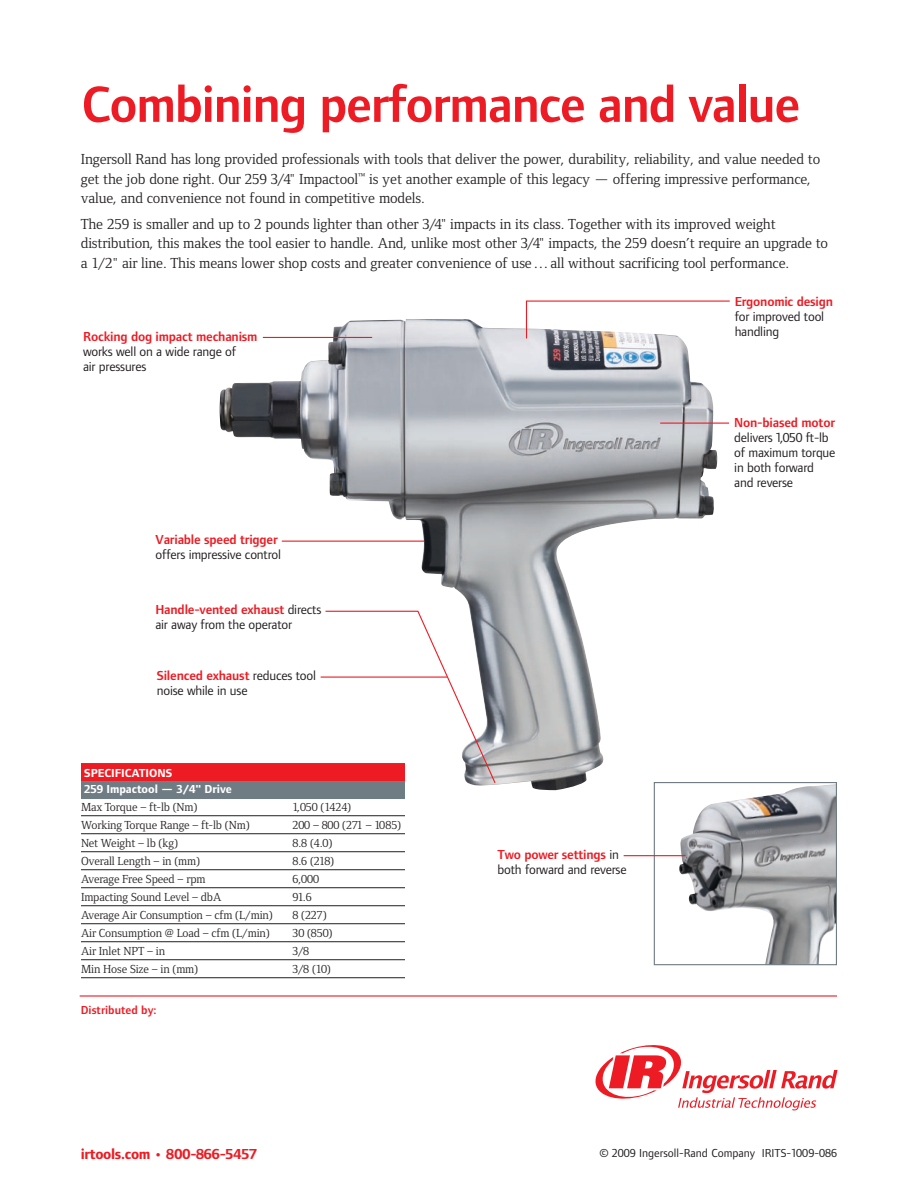
<style>
.page{position:relative;width:918px;height:1188px;background:#fff}
.page>*{position:absolute;margin:0;border:0;box-sizing:border-box;transform-origin:0 0}
.t1{font:600 52.5px "Foundry Form Sans";letter-spacing:-.025em;color:#ed1c24}
.t2{font:15px/19.5px "Foundry Form Serif";letter-spacing:-.01em;color:#231f20}
.t3{font:700 15px "Foundry Form Sans";color:#ed1c24}
.t4{font:13.5px/15px "Foundry Form Sans";letter-spacing:-.015em;color:#231f20}
.t5{font:600 13.5px "Foundry Form Sans";letter-spacing:-.015em;color:#ed1c24}
.t6{font:12px "Foundry Form Serif";letter-spacing:-.01em;color:#231f20}
.t7{font:12px "Foundry Form Sans";color:#231f20}
.t8{font:700 12px/16.5px "Foundry Form Sans";color:#fff}
.t9{font:600 12px "Foundry Form Sans";color:#ed1c24}
.s1{font-weight:600;color:#ed1c24}
</style>
<div class="page">
<img style="left:220px;top:320px;width:494px;height:470px">
<svg style="left:595px;top:1045px;width:243px;height:65px"></svg>
<div style="left:81px;top:763px;width:324px;height:18px;background:#ed1c24"></div>
<div style="left:81px;top:781px;width:324px;height:18px;background:#6f7c84"></div>
<hr style="left:81px;top:815px;width:324px;height:1px;background:#231f20">
<hr style="left:81px;top:833px;width:324px;height:1px;background:#231f20">
<hr style="left:81px;top:851px;width:324px;height:1px;background:#231f20">
<hr style="left:81px;top:869px;width:324px;height:1px;background:#231f20">
<hr style="left:81px;top:887px;width:324px;height:1px;background:#231f20">
<hr style="left:81px;top:905px;width:324px;height:1px;background:#231f20">
<hr style="left:81px;top:923px;width:324px;height:1px;background:#231f20">
<hr style="left:81px;top:941px;width:324px;height:1px;background:#231f20">
<hr style="left:81px;top:959px;width:324px;height:1px;background:#231f20">
<hr style="left:81px;top:977px;width:324px;height:1px;background:#231f20">
<img style="left:679px;top:784px;width:156px;height:179px">
<div style="left:654px;top:782px;width:183px;height:183px;border:1px solid #6f7c84"></div>
<hr style="left:80px;top:995px;width:757px;height:2px;background:#ed1c24">
<hr style="left:263px;top:337px;width:109px;height:1px;background:#ed1c24">
<hr style="left:282px;top:541px;width:142px;height:1px;background:#ed1c24">
<hr style="left:660px;top:423px;width:69px;height:1px;background:#ed1c24">
<svg style="left:525px;top:300px;width:205px;height:40px"></svg>
<hr style="left:624px;top:855px;width:62px;height:1px;background:#ed1c24">
<svg style="left:324px;top:610px;width:173px;height:174px"></svg>
<hr style="left:321px;top:677px;width:126px;height:1px;background:#ed1c24">
<h1 class="t1" style="left:81px;top:75px;width:720px">Combining performance and value</h1>
<p class="t2" style="left:81px;top:150px;width:741px">Ingersoll Rand has long provided professionals with tools that deliver the power, durability, reliability, and value needed to get the job done right. Our 259 3/4" Impactool<sup>™</sup> is yet another example of this legacy — offering impressive performance, value, and convenience not found in competitive models.</p>
<p class="t2" style="left:81px;top:214px;width:749px">The 259 is smaller and up to 2 pounds lighter than other 3/4" impacts in its class. Together with its improved weight distribution, this makes the tool easier to handle. And, unlike most other 3/4" impacts, the 259 doesn’t require an upgrade to a 1/2" air line. This means lower shop costs and greater convenience of use… all without sacrificing tool performance.</p>
<p class="t5" style="left:83px;top:329px;width:176px">Rocking dog impact mechanism</p>
<p class="t4" style="left:83px;top:344px;width:155px">works well on a wide range of air pressures</p>
<p class="t5" style="left:156px;top:532px;width:124px">Variable speed trigger</p>
<p class="t4" style="left:156px;top:547px;width:127px">offers impressive control</p>
<p class="t4" style="left:155px;top:602px;width:168px"><span class="s1">Handle-vented exhaust</span> directs air away from the operator</p>
<p class="t4" style="left:157px;top:668px;width:161px"><span class="s1">Silenced exhaust</span> reduces tool noise while in use</p>
<p class="t8" style="left:84px;top:764px;width:149px">Specifications<br>259 Impactool — 3/4" Drive</p>
<p class="t6" style="left:81px;top:800px;width:118px">Max Torque – ft-lb (Nm)</p>
<p class="t6" style="left:292px;top:800px;width:60px">1,050 (1424)</p>
<p class="t6" style="left:81px;top:818px;width:170px">Working Torque Range – ft-lb (Nm)</p>
<p class="t6" style="left:292px;top:818px;width:110px">200 – 800 (271 – 1085)</p>
<p class="t6" style="left:81px;top:836px;width:98px">Net Weight – lb (kg)</p>
<p class="t6" style="left:292px;top:836px;width:41px">8.8 (4.0)</p>
<p class="t6" style="left:81px;top:854px;width:121px">Overall Length – in (mm)</p>
<p class="t6" style="left:292px;top:854px;width:43px">8.6 (218)</p>
<p class="t6" style="left:81px;top:872px;width:126px">Average Free Speed – rpm</p>
<p class="t6" style="left:292px;top:872px;width:28px">6,000</p>
<p class="t6" style="left:81px;top:890px;width:142px">Impacting Sound Level – dbA</p>
<p class="t6" style="left:292px;top:890px;width:21px">91.6</p>
<p class="t6" style="left:81px;top:908px;width:193px">Average Air Consumption – cfm (L/min)</p>
<p class="t6" style="left:292px;top:908px;width:36px">8 (227)</p>
<p class="t6" style="left:81px;top:926px;width:190px">Air Consumption @ Load – cfm (L/min)</p>
<p class="t6" style="left:292px;top:926px;width:42px">30 (850)</p>
<p class="t6" style="left:81px;top:944px;width:86px">Air Inlet NPT – in</p>
<p class="t6" style="left:292px;top:944px;width:18px">3/8</p>
<p class="t6" style="left:81px;top:962px;width:119px">Min Hose Size – in (mm)</p>
<p class="t6" style="left:292px;top:962px;width:40px">3/8 (10)</p>
<p class="t9" style="left:81px;top:1003px;width:77px">Distributed by:</p>
<p class="t4" style="left:498px;top:847px;width:131px"><span class="s1">Two power settings</span> in both forward and reverse</p>
<p class="t5" style="left:735px;top:294px;width:100px">Ergonomic design</p>
<p class="t4" style="left:735px;top:309px;width:91px">for improved tool handling</p>
<p class="t5" style="left:734px;top:415px;width:102px">Non-biased motor</p>
<p class="t4" style="left:734px;top:430px;width:103px">delivers 1,050 ft-lb of maximum torque in both forward and reverse</p>
<p class="t3" style="left:81px;top:1145px;width:178px">irtools.com • 800-866-5457</p>
<p class="t7" style="left:599px;top:1146px;width:239px">© 2009 Ingersoll-Rand Company IRITS-1009-086</p>
</div>
